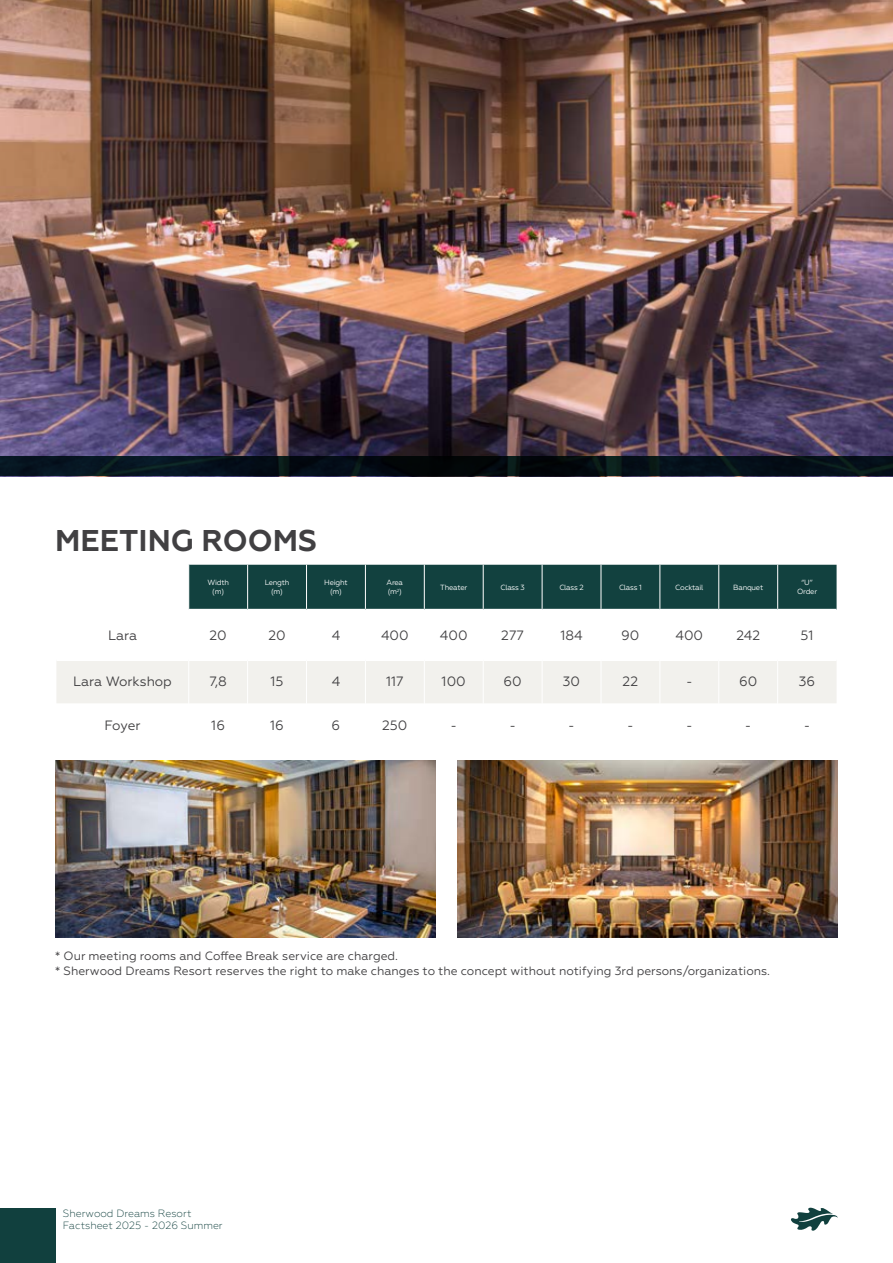
<style>
.page{position:relative;width:893px;height:1263px;background:#fff}
.page>*{position:absolute;margin:0;border:0;box-sizing:border-box;transform-origin:0 0}
.t1{font:700 30px "Geometria";color:#414042}
.t2{font:13.5px "Geometria";color:#414042}
.t3{font:12px/14.4px "Geometria";color:#414042}
.t4{font:300 10.5px/12.6px "Geometria";color:#11403e}
.t5{font:7.5px/9px "Geometria";letter-spacing:-.03em;color:#fff;text-align:center}
</style>
<div class="page">
<div style="left:189px;top:565px;width:648px;height:44px;background:#12413f"></div>
<div style="left:56px;top:661px;width:781px;height:42px;background:#f2f1ed"></div>
<hr style="left:247px;top:565px;width:1px;height:44px;background:#fff">
<hr style="left:306px;top:565px;width:1px;height:44px;background:#fff">
<hr style="left:365px;top:565px;width:1px;height:44px;background:#fff">
<hr style="left:424px;top:565px;width:1px;height:44px;background:#fff">
<hr style="left:483px;top:565px;width:1px;height:44px;background:#fff">
<hr style="left:542px;top:565px;width:1px;height:44px;background:#fff">
<hr style="left:601px;top:565px;width:1px;height:44px;background:#fff">
<hr style="left:659px;top:565px;width:1px;height:44px;background:#fff">
<hr style="left:718px;top:565px;width:1px;height:44px;background:#fff">
<hr style="left:777px;top:565px;width:1px;height:44px;background:#fff">
<hr style="left:188px;top:661px;width:1px;height:42px;background:#fff">
<hr style="left:247px;top:661px;width:1px;height:42px;background:#fff">
<hr style="left:306px;top:661px;width:1px;height:42px;background:#fff">
<hr style="left:365px;top:661px;width:1px;height:42px;background:#fff">
<hr style="left:424px;top:661px;width:1px;height:42px;background:#fff">
<hr style="left:483px;top:661px;width:1px;height:42px;background:#fff">
<hr style="left:542px;top:661px;width:1px;height:42px;background:#fff">
<hr style="left:601px;top:661px;width:1px;height:42px;background:#fff">
<hr style="left:659px;top:661px;width:1px;height:42px;background:#fff">
<hr style="left:718px;top:661px;width:1px;height:42px;background:#fff">
<hr style="left:777px;top:661px;width:1px;height:42px;background:#fff">
<img style="left:0;top:0;width:893px;height:456px">
<svg style="left:0;top:456px;width:893px;height:20px;background:#040f16"></svg>
<img style="left:55px;top:761px;width:381px;height:176px">
<img style="left:457px;top:761px;width:381px;height:176px">
<div style="left:0;top:1208px;width:55px;height:55px;background:#11403e"></div>
<svg style="left:791px;top:1207px;width:47px;height:24px"></svg>
<h1 class="t1" style="left:55px;top:523px;width:263px">MEETING ROOMS</h1>
<p class="t5" style="left:207px;top:578px;width:23px">Width (m)</p>
<p class="t5" style="left:265px;top:578px;width:26px">Length (m)</p>
<p class="t5" style="left:324px;top:578px;width:25px">Height (m)</p>
<p class="t5" style="left:387px;top:578px;width:18px;text-align:left">Area (m<sup>2</sup>)</p>
<p class="t5" style="left:440px;top:583px;width:28px">Theater</p>
<p class="t5" style="left:500px;top:583px;width:26px">Class 3</p>
<p class="t5" style="left:559px;top:583px;width:26px">Class 2</p>
<p class="t5" style="left:619px;top:583px;width:24px">Class 1</p>
<p class="t5" style="left:675px;top:583px;width:30px">Cocktail</p>
<p class="t5" style="left:733px;top:583px;width:31px">Banquet</p>
<p class="t5" style="left:797px;top:578px;width:22px">‘’U’’<br>Order</p>
<p class="t2" style="left:108px;top:627px;width:31px">Lara</p>
<p class="t2" style="left:210px;top:627px;width:19px">20</p>
<p class="t2" style="left:268px;top:627px;width:19px">20</p>
<p class="t2" style="left:332px;top:627px;width:10px">4</p>
<p class="t2" style="left:381px;top:627px;width:29px">400</p>
<p class="t2" style="left:440px;top:627px;width:29px">400</p>
<p class="t2" style="left:501px;top:627px;width:24px">277</p>
<p class="t2" style="left:560px;top:627px;width:24px">184</p>
<p class="t2" style="left:621px;top:627px;width:20px">90</p>
<p class="t2" style="left:675px;top:627px;width:29px">400</p>
<p class="t2" style="left:736px;top:627px;width:25px">242</p>
<p class="t2" style="left:800px;top:627px;width:15px">51</p>
<p class="t2" style="left:73px;top:674px;width:100px">Lara Workshop</p>
<p class="t2" style="left:209px;top:674px;width:19px">7,8</p>
<p class="t2" style="left:270px;top:674px;width:15px">15</p>
<p class="t2" style="left:332px;top:674px;width:10px">4</p>
<p class="t2" style="left:386px;top:674px;width:19px">117</p>
<p class="t2" style="left:442px;top:674px;width:26px">100</p>
<p class="t2" style="left:503px;top:674px;width:20px">60</p>
<p class="t2" style="left:563px;top:674px;width:19px">30</p>
<p class="t2" style="left:623px;top:674px;width:17px">22</p>
<p class="t2" style="left:686px;top:674px;width:8px">-</p>
<p class="t2" style="left:739px;top:674px;width:20px">60</p>
<p class="t2" style="left:799px;top:674px;width:18px">36</p>
<p class="t2" style="left:105px;top:717px;width:38px">Foyer</p>
<p class="t2" style="left:211px;top:717px;width:15px">16</p>
<p class="t2" style="left:270px;top:717px;width:15px">16</p>
<p class="t2" style="left:332px;top:717px;width:10px">6</p>
<p class="t2" style="left:382px;top:717px;width:27px">250</p>
<p class="t2" style="left:450px;top:717px;width:8px">-</p>
<p class="t2" style="left:509px;top:717px;width:8px">-</p>
<p class="t2" style="left:568px;top:717px;width:8px">-</p>
<p class="t2" style="left:627px;top:717px;width:8px">-</p>
<p class="t2" style="left:686px;top:717px;width:8px">-</p>
<p class="t2" style="left:745px;top:717px;width:8px">-</p>
<p class="t2" style="left:804px;top:717px;width:8px">-</p>
<p class="t3" style="left:55px;top:949px;width:716px">* Our meeting rooms and Coffee Break service are charged.<br>* Sherwood Dreams Resort reserves the right to make changes to the concept without notifying 3rd persons/organizations.</p>
<p class="t4" style="left:63px;top:1206px;width:161px">Sherwood Dreams Resort<br>Factsheet 2025 - 2026 Summer</p>
</div>
